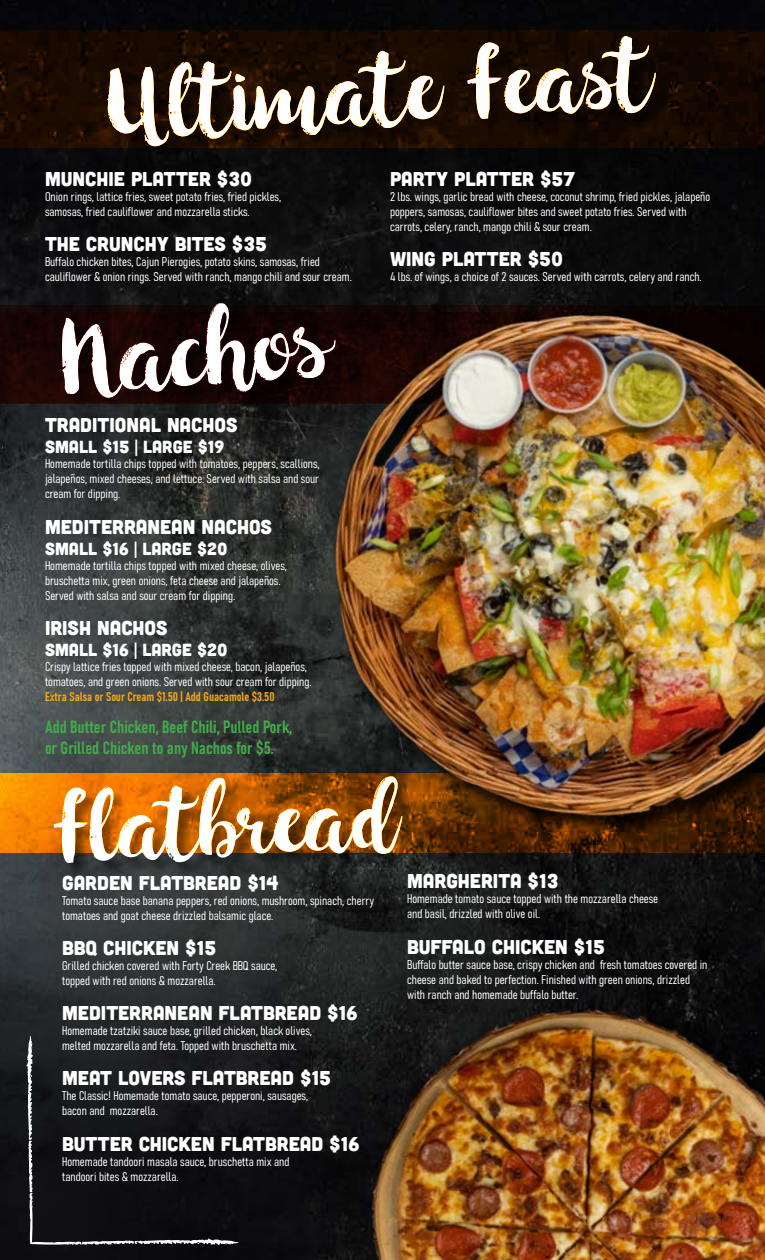
<style>
.page{position:relative;width:765px;height:1260px;background:#fff}
.page>*{position:absolute;margin:0;border:0;box-sizing:border-box;transform-origin:0 0}
.t1{font:129.88px "hollicdemo";color:#fff}
.t2{font:119.38px "hollicdemo";color:#fff}
.t3{font:118px "hollicdemo";color:#fff}
.t4{font:20px "Cubano";color:#fff}
.t5{font:17.5px/21px "Bahnschrift";color:#41ad49}
.t6{font:17.5px "Cubano";color:#fff}
.t7{font:12.5px/15px "Bahnschrift";color:#fff}
.t8{font:12.5px "Bahnschrift";color:#faa81a}
</style>
<div class="page">
<img style="left:0;top:0;width:765px;height:1260px">
<div style="left:110px;top:38px;width:561px;height:124px;background:#080808"></div>
<div style="left:64px;top:305px;width:288px;height:109px;background:#000;opacity:.45"></div>
<div style="left:56px;top:778px;width:361px;height:100px;background:#000;opacity:.45"></div>
<svg style="left:0;top:30px;width:765px;height:118px;fill:#190b00"></svg>
<svg style="left:0;top:305px;width:274px;height:97px;background:#160402"></svg>
<svg style="left:0;top:773px;width:274px;height:79px;background:#cd6801"></svg>
<img style="left:301px;top:989px;width:464px;height:271px">
<img style="left:274px;top:159px;width:491px;height:759px">
<svg style="left:0;top:1036px;width:238px;height:224px;background:#17181c"></svg>
<svg style="left:0;top:0;width:145px;height:134px;background:#160902"></svg>
<svg style="left:620px;top:0;width:145px;height:134px"></svg>
<img style="left:604px;top:1114px;width:161px;height:146px">
<h2 class="t2" style="left:104px;top:58px;width:546px;rotate:-3deg">Ultimate Feast</h2>
<h3 class="t4" style="left:45px;top:166px;width:209px">MUNCHIE PLATTER $30</h3>
<p class="t7" style="left:45px;top:188px;width:238px">Onion rings, lattice fries, sweet potato fries, fried pickles, samosas, fried cauliflower and mozzarella sticks.</p>
<h3 class="t4" style="left:45px;top:231px;width:224px">THE CRUNCHY BITES $35</h3>
<p class="t7" style="left:45px;top:253px;width:308px">Buffalo chicken bites, Cajun Pierogies, potato skins, samosas, fried cauliflower &amp; onion rings. Served with ranch, mango chili and sour cream.</p>
<h1 class="t1" style="left:56px;top:310px;width:271px;rotate:-4deg">Nachos</h1>
<h3 class="t4" style="left:45px;top:413px;width:194px">TRADITIONAL NACHOS</h3>
<h3 class="t6" style="left:45px;top:436px;width:181px">SMALL $15 | LARGE $19</h3>
<p class="t7" style="left:45px;top:456px;width:276px;text-align:justify">Homemade tortilla chips topped with tomatoes, peppers, scallions, jalapeños, mixed cheeses, and lettuce. Served with salsa and sour cream for dipping.</p>
<h3 class="t4" style="left:45px;top:514px;width:229px">MEDITERRANEAN NACHOS</h3>
<h3 class="t6" style="left:45px;top:537px;width:184px">SMALL $16 | LARGE $20</h3>
<p class="t7" style="left:45px;top:557px;width:244px">Homemade tortilla chips topped with mixed cheese, olives, bruschetta mix, green onions, feta cheese and jalapeños.<br>Served with salsa and sour cream for dipping.</p>
<h3 class="t4" style="left:45px;top:615px;width:124px">IRISH NACHOS</h3>
<h3 class="t6" style="left:45px;top:639px;width:184px">SMALL $16 | LARGE $20</h3>
<p class="t7" style="left:45px;top:658px;width:268px">Crispy lattice fries topped with mixed cheese, bacon, jalapeños, tomatoes, and green onions. Served with sour cream for dipping.</p>
<p class="t8" style="left:45px;top:687px;width:231px">Extra Salsa or Sour Cream $1.50 | Add Guacamole $3.50</p>
<h3 class="t5" style="left:45px;top:715px;width:249px">Add Butter Chicken, Beef Chili, Pulled Pork, or Grilled Chicken to any Nachos for $5.</h3>
<h3 class="t4" style="left:390px;top:166px;width:186px">PARTY PLATTER $57</h3>
<p class="t7" style="left:390px;top:188px;width:322px">2 lbs. wings, garlic bread with cheese, coconut shrimp, fried pickles, jalapeño poppers, samosas, cauliflower bites and sweet potato fries. Served with carrots, celery, ranch, mango chili &amp; sour cream.</p>
<h3 class="t4" style="left:390px;top:246px;width:175px">WING PLATTER $50</h3>
<p class="t7" style="left:390px;top:268px;width:313px">4 lbs. of wings, a choice of 2 sauces. Served with carrots, celery and ranch.</p>
<h3 class="t3" style="left:53px;top:783px;width:344px;rotate:-2deg">Flatbread</h3>
<h3 class="t4" style="left:62px;top:870px;width:218px">GARDEN FLATBREAD $14</h3>
<p class="t7" style="left:62px;top:892px;width:314px">Tomato sauce base banana peppers, red onions, mushroom, spinach, cherry tomatoes and goat cheese drizzled balsamic glace.</p>
<h3 class="t4" style="left:62px;top:935px;width:156px">BBQ CHICKEN $15</h3>
<p class="t7" style="left:62px;top:957px;width:217px">Grilled chicken covered with Forty Creek BBQ sauce, topped with red onions &amp; mozzarella.</p>
<h3 class="t4" style="left:62px;top:1000px;width:297px">MEDITERRANEAN FLATBREAD $16</h3>
<p class="t7" style="left:62px;top:1022px;width:251px">Homemade tzatziki sauce base, grilled chicken, black olives, melted mozzarella and feta. Topped with bruschetta mix.</p>
<h3 class="t4" style="left:62px;top:1065px;width:270px">MEAT LOVERS FLATBREAD $15</h3>
<p class="t7" style="left:62px;top:1088px;width:248px">The Classic! Homemade tomato sauce, pepperoni, sausages, bacon and mozzarella.</p>
<h3 class="t4" style="left:62px;top:1131px;width:299px">BUTTER CHICKEN FLATBREAD $16</h3>
<p class="t7" style="left:62px;top:1153px;width:229px">Homemade tandoori masala sauce, bruschetta mix and tandoori bites &amp; mozzarella.</p>
<h3 class="t4" style="left:407px;top:869px;width:153px">MARGHERITA $13</h3>
<p class="t7" style="left:407px;top:891px;width:253px">Homemade tomato sauce topped with the mozzarella cheese and basil, drizzled with olive oil.</p>
<h3 class="t4" style="left:407px;top:934px;width:199px">BUFFALO CHICKEN $15</h3>
<p class="t7" style="left:407px;top:956px;width:302px">Buffalo butter sauce base, crispy chicken and fresh tomatoes covered in cheese and baked to perfection. Finished with green onions, drizzled with ranch and homemade buffalo butter.</p>
</div>
